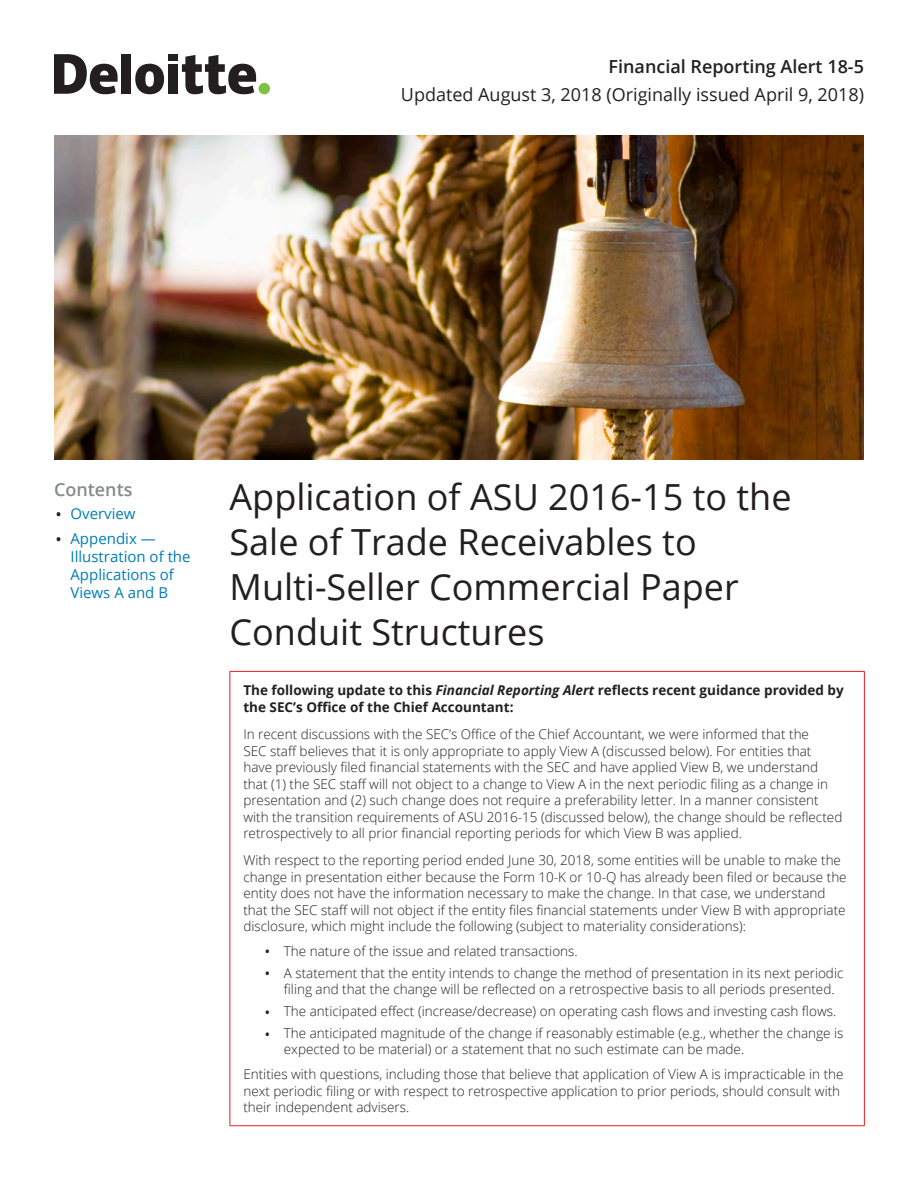
<style>
.page{position:relative;width:918px;height:1188px;background:#fff}
.page>*{position:absolute;margin:0;border:0;box-sizing:border-box;transform-origin:0 0}
.t1{font:36px/45px "Open Sans";color:#231f20}
.t2{font:18px "Open Sans";color:#231f20}
.t3{font:600 18px "Open Sans";color:#231f20}
.t4{font:600 18px "Open Sans";color:#868a8e}
.t5{font:15px/18px "Open Sans";color:#007db5}
.t6{font:300 13.5px/16.5px "Open Sans";color:#231f20}
.t7{font:700 13.5px/16.5px "Open Sans";color:#231f20}
.s1{font-weight:300;font-size:24px;color:#231f20}
.s2{font-style:italic}
.s3{font-size:21px}
</style>
<div class="page">
<div style="left:259px;top:83px;width:11px;height:11px;background:#7fc241;border-radius:50%"></div>
<div style="left:121px;top:54px;width:10px;height:40px;background:#231f20"></div>
<svg style="left:135px;top:64px;width:29px;height:30px"></svg>
<div style="left:168px;top:64px;width:10px;height:30px;background:#231f20"></div>
<div style="left:168px;top:54px;width:10px;height:7px;background:#231f20"></div>
<svg style="left:182px;top:55px;width:74px;height:39px"></svg>
<svg style="left:54px;top:54px;width:64px;height:40px"></svg>
<img style="left:54px;top:135px;width:810px;height:324px">
<hr style="left:230px;top:671px;width:635px;height:1px;background:#ee1d23">
<hr style="left:230px;top:672px;width:1px;height:453px;background:#ee1d23">
<hr style="left:864px;top:672px;width:1px;height:453px;background:#ee1d23">
<hr style="left:230px;top:1125px;width:635px;height:1px;background:#ee1d23">
<h2 class="t3" style="left:609px;top:54px;width:257px">Financial Reporting Alert 18-5</h2>
<h2 class="t2" style="left:401px;top:82px;width:465px">Updated August 3, 2018 (Originally issued April 9, 2018)</h2>
<h2 class="t4" style="left:54px;top:477px;width:80px">Contents</h2>
<p class="t5" style="left:54px;top:505px;width:83px"><span class="s1">•</span> Overview</p>
<p class="t5" style="left:70px;top:529px;width:122px;text-indent:-16px"><span class="s1">•</span> Appendix —<br>Illustration of the<br>Applications of<br>Views A and B</p>
<h1 class="t1" style="left:230px;top:473px;width:564px">Application of ASU 2016-15 to the<br>Sale of Trade Receivables to<br>Multi-Seller Commercial Paper<br>Conduit Structures</h1>
<p class="t7" style="left:243px;top:682px;width:602px">The following update to this <span class="s2">Financial Reporting Alert</span> reflects recent guidance provided by the SEC’s Office of the Chief Accountant:</p>
<p class="t6" style="left:243px;top:726px;width:600px">In recent discussions with the SEC’s Office of the Chief Accountant, we were informed that the<br>SEC staff believes that it is only appropriate to apply View A (discussed below). For entities that have previously filed financial statements with the SEC and have applied View B, we understand that (1) the SEC staff will not object to a change to View A in the next periodic filing as a change in presentation and (2) such change does not require a preferability letter. In a manner consistent with the transition requirements of ASU 2016-15 (discussed below), the change should be reflected retrospectively to all prior financial reporting periods for which View B was applied.</p>
<p class="t6" style="left:243px;top:852px;width:605px">With respect to the reporting period ended June 30, 2018, some entities will be unable to make the change in presentation either because the Form 10-K or 10-Q has already been filed or because the entity does not have the information necessary to make the change. In that case, we understand that the SEC staff will not object if the entity files financial statements under View B with appropriate disclosure, which might include the following (subject to materiality considerations):</p>
<p class="t6" style="left:264px;top:942px;width:316px"><span class="s3">•</span> The nature of the issue and related transactions.</p>
<p class="t6" style="left:284px;top:964px;width:561px;text-indent:-20px"><span class="s3">•</span> A statement that the entity intends to change the method of presentation in its next periodic filing and that the change will be reflected on a retrospective basis to all periods presented.</p>
<p class="t6" style="left:264px;top:1002px;width:574px"><span class="s3">•</span> The anticipated effect (increase/decrease) on operating cash flows and investing cash flows.</p>
<p class="t6" style="left:284px;top:1024px;width:561px;text-indent:-20px"><span class="s3">•</span> The anticipated magnitude of the change if reasonably estimable (e.g., whether the change is expected to be material) or a statement that no such estimate can be made.</p>
<p class="t6" style="left:243px;top:1066px;width:602px">Entities with questions, including those that believe that application of View A is impracticable in the next periodic filing or with respect to retrospective application to prior periods, should consult with their independent advisers.</p>
</div>
